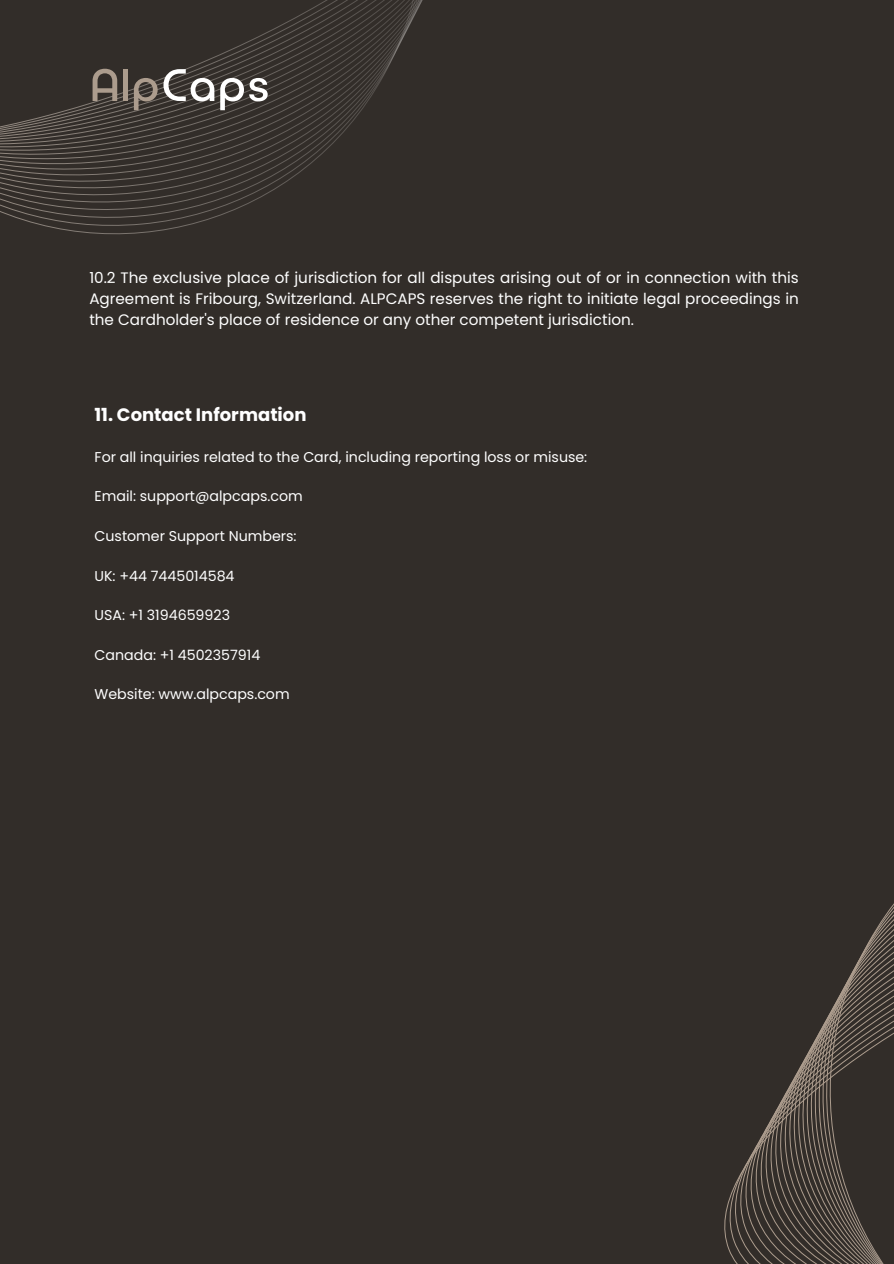
<style>
.page{position:relative;width:894px;height:1264px;background:#fff}
.page>*{position:absolute;margin:0;border:0;box-sizing:border-box;transform-origin:0 0}
.t1{font:700 18px "Poppins";color:#fff}
.t2{font:15.15px/21.1px "Poppins";color:#fff;text-align:justify}
.t3{font:14.25px "Poppins";color:#fff}
</style>
<div class="page">
<div style="left:0;top:0;width:893px;height:1263px;background:#322d29"></div>
<svg style="left:0;top:0;width:423px;height:167px"></svg>
<svg style="left:220px;top:78px;width:47px;height:32px"></svg>
<svg style="left:134px;top:69px;width:80px;height:41px"></svg>
<div style="left:123px;top:69px;width:5px;height:32px;background:#ac9c8d"></div>
<svg style="left:92px;top:69px;width:25px;height:32px"></svg>
<svg style="left:724px;top:905px;width:169px;height:358px"></svg>
<p class="t2" style="left:89px;top:267px;width:710px">10.2 The exclusive place of jurisdiction for all disputes arising out of or in connection with this Agreement is Fribourg, Switzerland. ALPCAPS reserves the right to initiate legal proceedings in the Cardholder's place of residence or any other competent jurisdiction.</p>
<h2 class="t1" style="left:94px;top:402px;width:213px">11. Contact Information</h2>
<p class="t3" style="left:94px;top:447px;width:494px">For all inquiries related to the Card, including reporting loss or misuse:</p>
<p class="t3" style="left:94px;top:486px;width:210px">Email: support@alpcaps.com</p>
<h1 class="t3" style="left:94px;top:526px;width:203px">Customer Support Numbers:</h1>
<p class="t3" style="left:94px;top:565px;width:141px">UK: +44 7445014584</p>
<p class="t3" style="left:94px;top:605px;width:137px">USA: +1 3194659923</p>
<p class="t3" style="left:94px;top:645px;width:167px">Canada: +1 4502357914</p>
<h2 class="t3" style="left:94px;top:684px;width:197px">Website: www.alpcaps.com</h2>
</div>
